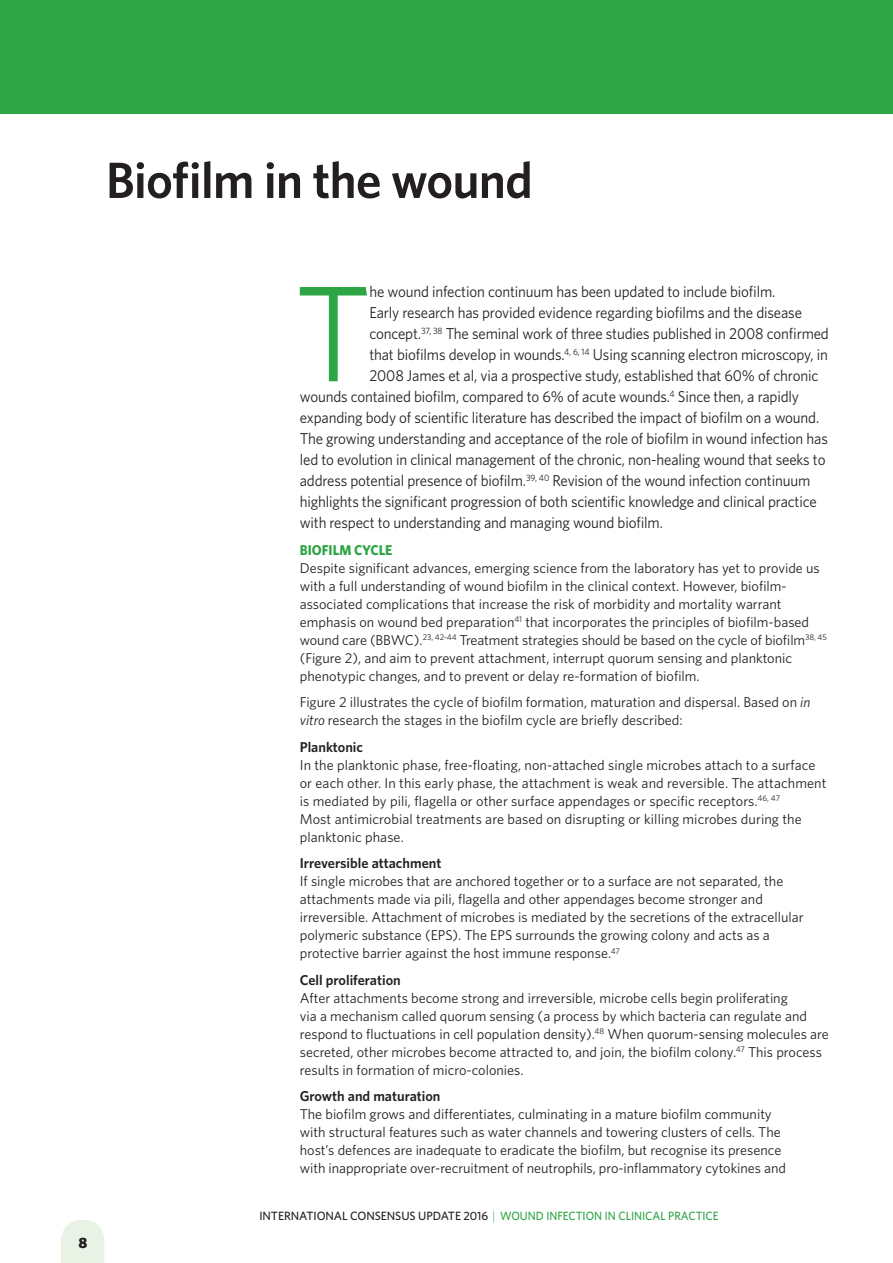
<style>
.page{position:relative;width:893px;height:1263px;background:#fff}
.page>*{position:absolute;margin:0;border:0;box-sizing:border-box;transform-origin:0 0}
.t1{font:136.65px "Whitney";color:#2ea544;scale:.95 1}
.t2{font:600 51px "Whitney";letter-spacing:-.015em;color:#231f20}
.t3{font:15.75px "Whitney";letter-spacing:-.01em;color:#231f20;scale:.95 1}
.t4{font:900 15px "Whitney";color:#231f20}
.t5{font:14.25px/18px "Whitney";color:#231f20}
.t6{font:600 14.25px "Whitney";color:#231f20}
.t7{font:700 14.25px "Whitney";color:#2ea544;scale:.95 1}
.t8{font:500 12px "Whitney";letter-spacing:-.005em;color:#231f20}
.s1{font-style:italic}
.s2{font-weight:300;color:#2ea544}
.s3{color:#2ea544}
</style>
<div class="page">
<div style="left:0;top:0;width:893px;height:113px;background:#2ea544"></div>
<svg style="left:62px;top:1220px;width:42px;height:16px"></svg>
<div style="left:62px;top:1236px;width:42px;height:27px;background:#e8f2e5"></div>
<h2 class="t2" style="left:106px;top:149px;width:428px">Biofilm in the wound</h2>
<p class="t4" style="left:78px;top:1234px;width:10px">8</p>
<h1 class="t1" style="left:295px;top:253px;width:81px">T</h1>
<p class="t3" style="left:369px;top:282px;width:429px">he wound infection continuum has been updated to include biofilm.</p>
<p class="t3" style="left:369px;top:303px;width:457px">Early research has provided evidence regarding biofilms and the disease</p>
<p class="t3" style="left:369px;top:324px;width:485px">concept.<sup>37,</sup> <sup>38</sup> The seminal work of three studies published in 2008 confirmed</p>
<p class="t3" style="left:369px;top:345px;width:484px">that biofilms develop in wounds.<sup>4,</sup> <sup>6,</sup> <sup>14</sup> Using scanning electron microscopy, in</p>
<p class="t3" style="left:369px;top:366px;width:474px">2008 James et al, via a prospective study, established that 60% of chronic</p>
<p class="t3" style="left:300px;top:387px;width:527px">wounds contained biofilm, compared to 6% of acute wounds.<sup>4</sup> Since then, a rapidly</p>
<p class="t3" style="left:300px;top:408px;width:548px">expanding body of scientific literature has described the impact of biofilm on a wound.</p>
<p class="t3" style="left:300px;top:429px;width:557px">The growing understanding and acceptance of the role of biofilm in wound infection has</p>
<p class="t3" style="left:300px;top:450px;width:555px">led to evolution in clinical management of the chronic, non-healing wound that seeks to</p>
<p class="t3" style="left:300px;top:471px;width:539px">address potential presence of biofilm.<sup>39,</sup> <sup>40</sup> Revision of the wound infection continuum</p>
<p class="t3" style="left:300px;top:492px;width:546px">highlights the significant progression of both scientific knowledge and clinical practice</p>
<p class="t3" style="left:300px;top:513px;width:384px">with respect to understanding and managing wound biofilm.</p>
<p class="t7" style="left:300px;top:541px;width:99px">BIOFILM CYCLE</p>
<p class="t5" style="left:300px;top:558px;width:529px">Despite significant advances, emerging science from the laboratory has yet to provide us with a full understanding of wound biofilm in the clinical context. However, biofilm&shy;associated complications that increase the risk of morbidity and mortality warrant emphasis on wound bed preparation<sup>41</sup> that incorporates the principles of biofilm-based wound care (BBWC).<sup>23,</sup> <sup>42-44</sup> Treatment strategies should be based on the cycle of biofilm<sup>38,</sup> <sup>45 </sup>(Figure 2), and aim to prevent attachment, interrupt quorum sensing and planktonic phenotypic changes, and to prevent or delay re-formation of biofilm.</p>
<p class="t5" style="left:300px;top:693px;width:512px">Figure 2 illustrates the cycle of biofilm formation, maturation and dispersal. Based on <span class="s1">in vitro</span> research the stages in the biofilm cycle are briefly described:</p>
<p class="t6" style="left:300px;top:738px;width:65px">Planktonic</p>
<p class="t5" style="left:300px;top:755px;width:528px">In the planktonic phase, free-floating, non-attached single microbes attach to a surface or each other. In this early phase, the attachment is weak and reversible. The attachment is mediated by pili, flagella or other surface appendages or specific receptors.<sup>46,</sup> <sup>47<br></sup>Most antimicrobial treatments are based on disrupting or killing microbes during the planktonic phase.</p>
<p class="t6" style="left:300px;top:855px;width:143px">Irreversible attachment</p>
<p class="t5" style="left:300px;top:872px;width:505px">If single microbes that are anchored together or to a surface are not separated, the attachments made via pili, flagella and other appendages become stronger and irreversible. Attachment of microbes is mediated by the secretions of the extracellular polymeric substance (EPS). The EPS surrounds the growing colony and acts as a protective barrier against the host immune response.<sup>47</sup></p>
<p class="t6" style="left:300px;top:971px;width:102px">Cell proliferation</p>
<p class="t5" style="left:300px;top:988px;width:530px">After attachments become strong and irreversible, microbe cells begin proliferating<br>via a mechanism called quorum sensing (a process by which bacteria can regulate and respond to fluctuations in cell population density).<sup>48</sup> When quorum-sensing molecules are secreted, other microbes become attracted to, and join, the biofilm colony.<sup>47</sup> This process results in formation of micro-colonies.</p>
<p class="t6" style="left:300px;top:1088px;width:142px">Growth and maturation</p>
<p class="t5" style="left:300px;top:1105px;width:488px">The biofilm grows and differentiates, culminating in a mature biofilm community with structural features such as water channels and towering clusters of cells. The host’s defences are inadequate to eradicate the biofilm, but recognise its presence with inappropriate over-recruitment of neutrophils, pro-inflammatory cytokines and</p>
<p class="t8" style="left:259px;top:1208px;width:461px">INTERNATIONAL CONSENSUS UPDATE 2016 <span class="s2">|</span> <span class="s3">WOUND INFECTION IN CLINICAL PRACTICE</span></p>
</div>
